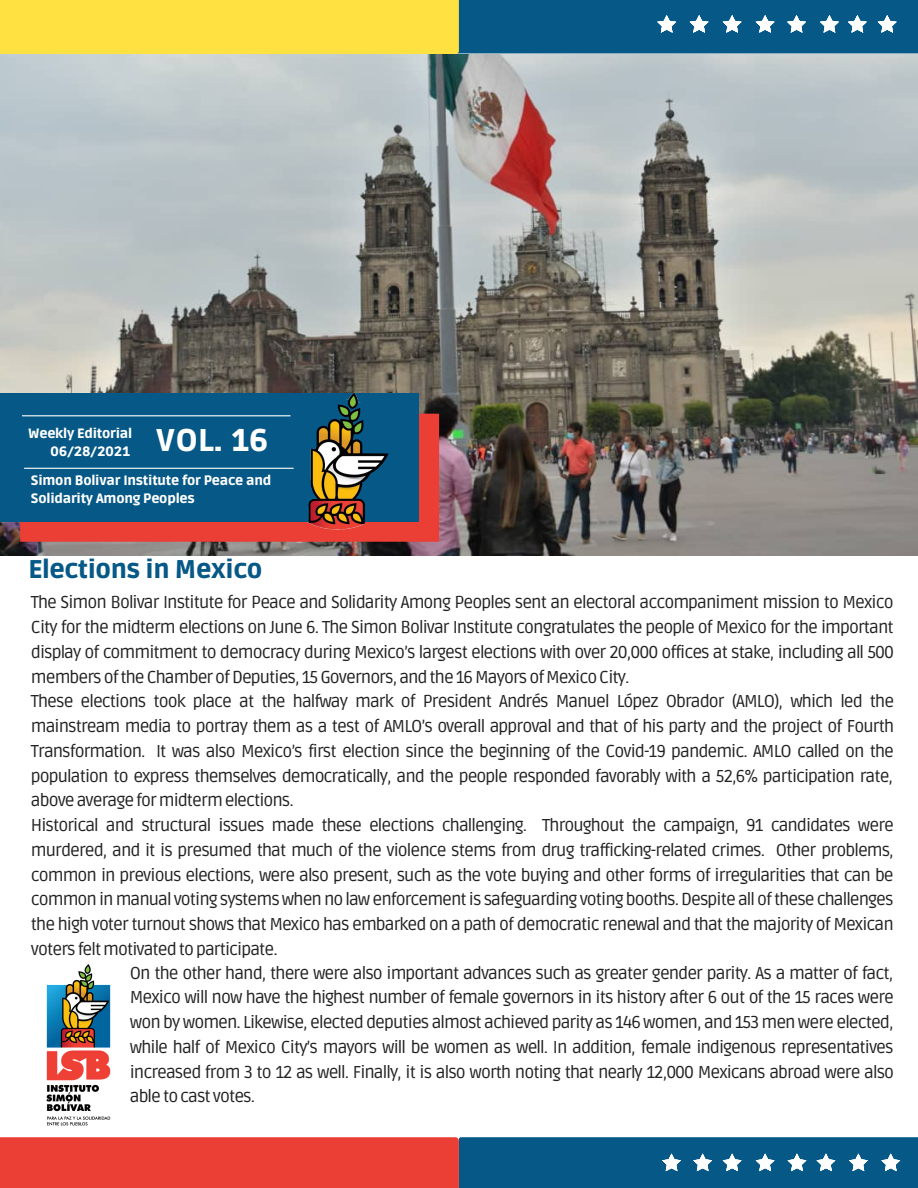
<style>
.page{position:relative;width:918px;height:1188px;background:#fff}
.page>*{position:absolute;margin:0;border:0;box-sizing:border-box;transform-origin:0 0}
.t1{font:900 31.2px "Ruda";color:#fff}
.t2{font:900 25.5px "Ruda";letter-spacing:-.015em;color:#065887}
.t3{font:17.25px/24.8px "Ruda";letter-spacing:-.055em;color:#222;text-align:justify}
.t4{font:900 13.5px/18px "Ruda";letter-spacing:-.015em;color:#fff}
</style>
<div class="page">
<svg style="left:0;top:0;width:918px;height:54px;background:#8aa267"></svg>
<svg style="left:0;top:1137px;width:918px;height:51px;background:#7f5062"></svg>
<img style="left:46px;top:964px;width:65px;height:162px">
<img style="left:0;top:54px;width:918px;height:502px">
<div style="left:20px;top:414px;width:419px;height:128px;background:#eb3e35"></div>
<div style="left:0;top:393px;width:419px;height:129px;background:#065887"></div>
<hr style="left:24px;top:468px;width:269px;height:1px;background:#fff">
<hr style="left:22px;top:415px;width:268px;height:1px;background:#fff">
<img style="left:260px;top:387px;width:155px;height:155px">
<p class="t4" style="left:29px;top:424px;width:105px">Weekly Editorial</p>
<p class="t1" style="left:156px;top:423px;width:113px">VOL. 16</p>
<p class="t4" style="left:31px;top:472px;width:242px">Simon Bolivar Institute for Peace and<br>Solidarity Among Peoples</p>
<p class="t4" style="left:51px;top:443px;width:81px">06/28/2021</p>
<p class="t2" style="left:29px;top:554px;width:235px">Elections in Mexico</p>
<p class="t3" style="left:31px;top:591px;width:865px">The Simon Bolivar Institute for Peace and Solidarity Among Peoples sent an electoral accompaniment mission to Mexico City for the midterm elections on June 6. The Simon Bolivar Institute congratulates the people of Mexico for the important display of commitment to democracy during Mexico’s largest elections with over 20,000 offices at stake, including all 500 members of the Chamber of Deputies, 15 Governors, and the 16 Mayors of Mexico City.</p>
<p class="t3" style="left:31px;top:690px;width:865px">These elections took place at the halfway mark of President Andrés Manuel López Obrador (AMLO), which led the mainstream media to portray them as a test of AMLO’s overall approval and that of his party and the project of Fourth Transformation. It was also Mexico’s first election since the beginning of the Covid-19 pandemic. AMLO called on the population to express themselves democratically, and the people responded favorably with a 52,6% participation rate, above average for midterm elections.</p>
<p class="t3" style="left:31px;top:813px;width:865px">Historical and structural issues made these elections challenging. Throughout the campaign, 91 candidates were murdered, and it is presumed that much of the violence stems from drug trafficking-related crimes. Other problems, common in previous elections, were also present, such as the vote buying and other forms of irregularities that can be common in manual voting systems when no law enforcement is safeguarding voting booths. Despite all of these challenges the high voter turnout shows that Mexico has embarked on a path of democratic renewal and that the majority of Mexican voters felt motivated to participate.</p>
<p class="t3" style="left:130px;top:961px;width:766px">On the other hand, there were also important advances such as greater gender parity. As a matter of fact, Mexico will now have the highest number of female governors in its history after 6 out of the 15 races were won by women. Likewise, elected deputies almost achieved parity as 146 women, and 153 men were elected, while half of Mexico City’s mayors will be women as well. In addition, female indigenous representatives increased from 3 to 12 as well. Finally, it is also worth noting that nearly 12,000 Mexicans abroad were also able to cast votes.</p>
</div>
